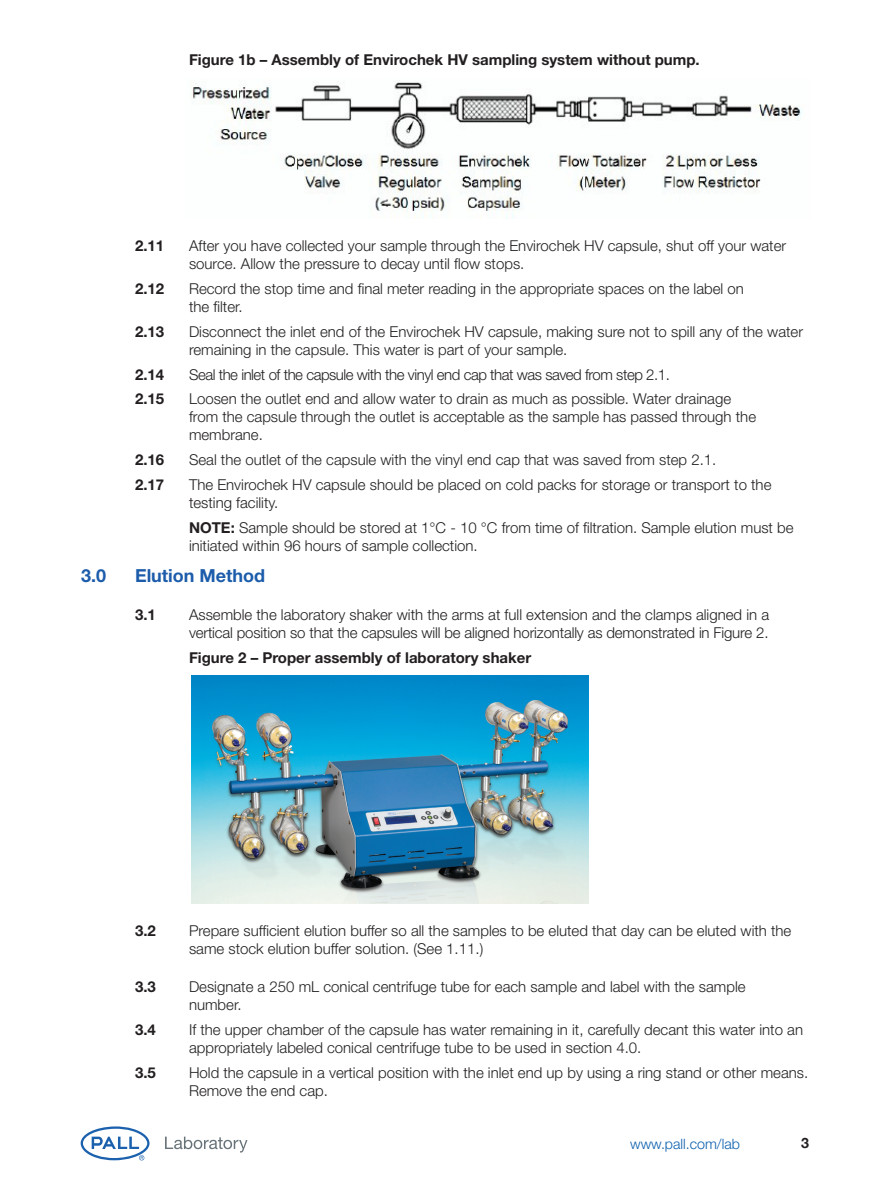
<style>
.page{position:relative;width:893px;height:1188px;background:#fff}
.page>*{position:absolute;margin:0;border:0;box-sizing:border-box;transform-origin:0 0}
._04_Cover_Sub_Title{font:700 18px "Helvetica Neue LT Std";color:#1c5cab}
._12_Secondary_Sub_Ti{font:300 15px/18px "Helvetica Neue LT Std";color:#231f20}
._05_General_Body_Cop{font:300 15px/18px "Helvetica Neue LT Std";color:#231f20}
._14_Figure_Title_Num{font:700 15px "Helvetica Neue LT Std";color:#231f20}
._12_Secondary_Sub_Ti-2{font:300 15px "Helvetica Neue LT Std";letter-spacing:-.03em;color:#231f20}
._12_Secondary_Sub_Ti-3{font:700 15px "Helvetica Neue LT Std";color:#231f20}
._05_General_Body_Cop-2{font:700 15px "Helvetica Neue LT Std";color:#231f20}
.Page_Footer_Web_Addr{font:300 14.25px "Helvetica Neue LT Std";color:#0d60ae}
.t1{font:700 14.25px "Helvetica Neue";color:#231f20}
.s1{font-weight:700}
</style>
<div class="page">
<svg style="left:81px;top:1126px;width:69px;height:34px"></svg>
<svg style="left:165px;top:1137px;width:82px;height:16px"></svg>
<img style="left:192px;top:675px;width:396px;height:229px">
<img style="left:191px;top:81px;width:610px;height:137px">
<p class="_14_Figure_Title_Num" style="left:189px;top:50px;width:512px">Figure 1b – Assembly of Envirochek HV sampling system without pump.</p>
<p class="_12_Secondary_Sub_Ti-3" style="left:135px;top:237px;width:31px">2.11</p>
<p class="_12_Secondary_Sub_Ti" style="left:189px;top:237px;width:599px">After you have collected your sample through the Envirochek HV capsule, shut off your water source. Allow the pressure to decay until flow stops.</p>
<p class="_12_Secondary_Sub_Ti-3" style="left:135px;top:280px;width:31px">2.12</p>
<p class="_12_Secondary_Sub_Ti" style="left:189px;top:280px;width:556px">Record the stop time and final meter reading in the appropriate spaces on the label on the filter.</p>
<p class="_12_Secondary_Sub_Ti-3" style="left:135px;top:322px;width:31px">2.13</p>
<p class="_12_Secondary_Sub_Ti" style="left:189px;top:322px;width:616px">Disconnect the inlet end of the Envirochek HV capsule, making sure not to spill any of the water remaining in the capsule. This water is part of your sample.</p>
<p class="_12_Secondary_Sub_Ti-3" style="left:135px;top:365px;width:31px">2.14</p>
<p class="_12_Secondary_Sub_Ti-2" style="left:189px;top:365px;width:482px">Seal the inlet of the capsule with the vinyl end cap that was saved from step 2.1.</p>
<p class="_12_Secondary_Sub_Ti-3" style="left:135px;top:390px;width:31px">2.15</p>
<p class="_12_Secondary_Sub_Ti" style="left:189px;top:390px;width:569px">Loosen the outlet end and allow water to drain as much as possible. Water drainage from the capsule through the outlet is acceptable as the sample has passed through the membrane.</p>
<p class="_12_Secondary_Sub_Ti-3" style="left:135px;top:451px;width:31px">2.16</p>
<p class="_12_Secondary_Sub_Ti" style="left:189px;top:451px;width:529px">Seal the outlet of the capsule with the vinyl end cap that was saved from step 2.1.</p>
<p class="_12_Secondary_Sub_Ti-3" style="left:135px;top:475px;width:31px">2.17</p>
<p class="_12_Secondary_Sub_Ti" style="left:189px;top:475px;width:584px">The Envirochek HV capsule should be placed on cold packs for storage or transport to the testing facility.</p>
<p class="_12_Secondary_Sub_Ti" style="left:189px;top:518px;width:606px"><span class="s1">NOTE:</span> Sample should be stored at 1°C - 10 °C from time of filtration. Sample elution must be initiated within 96 hours of sample collection.</p>
<p class="_04_Cover_Sub_Title" style="left:81px;top:565px;width:27px">3.0</p>
<p class="_04_Cover_Sub_Title" style="left:135px;top:565px;width:132px">Elution Method</p>
<p class="_12_Secondary_Sub_Ti-3" style="left:135px;top:606px;width:22px">3.1</p>
<p class="_12_Secondary_Sub_Ti" style="left:189px;top:606px;width:582px">Assemble the laboratory shaker with the arms at full extension and the clamps aligned in a vertical position so that the capsules will be aligned horizontally as demonstrated in Figure 2.</p>
<p class="_14_Figure_Title_Num" style="left:189px;top:649px;width:344px">Figure 2 – Proper assembly of laboratory shaker</p>
<p class="_05_General_Body_Cop-2" style="left:135px;top:921px;width:22px">3.2</p>
<p class="_05_General_Body_Cop" style="left:189px;top:921px;width:604px">Prepare sufficient elution buffer so all the samples to be eluted that day can be eluted with the same stock elution buffer solution. (See 1.11.)</p>
<p class="_12_Secondary_Sub_Ti-3" style="left:135px;top:978px;width:22px">3.3</p>
<p class="_12_Secondary_Sub_Ti" style="left:189px;top:978px;width:558px">Designate a 250 mL conical centrifuge tube for each sample and label with the sample number.</p>
<p class="_12_Secondary_Sub_Ti-3" style="left:135px;top:1020px;width:22px">3.4</p>
<p class="_12_Secondary_Sub_Ti" style="left:189px;top:1020px;width:616px">If the upper chamber of the capsule has water remaining in it, carefully decant this water into an appropriately labeled conical centrifuge tube to be used in section 4.0.</p>
<p class="_12_Secondary_Sub_Ti-3" style="left:135px;top:1063px;width:22px">3.5</p>
<p class="_12_Secondary_Sub_Ti" style="left:189px;top:1063px;width:621px">Hold the capsule in a vertical position with the inlet end up by using a ring stand or other means.<br>Remove the end cap.</p>
<p class="Page_Footer_Web_Addr" style="left:630px;top:1135px;width:111px">www.pall.com/lab</p>
<p class="t1" style="left:801px;top:1132px;width:9px">3</p>
</div>
